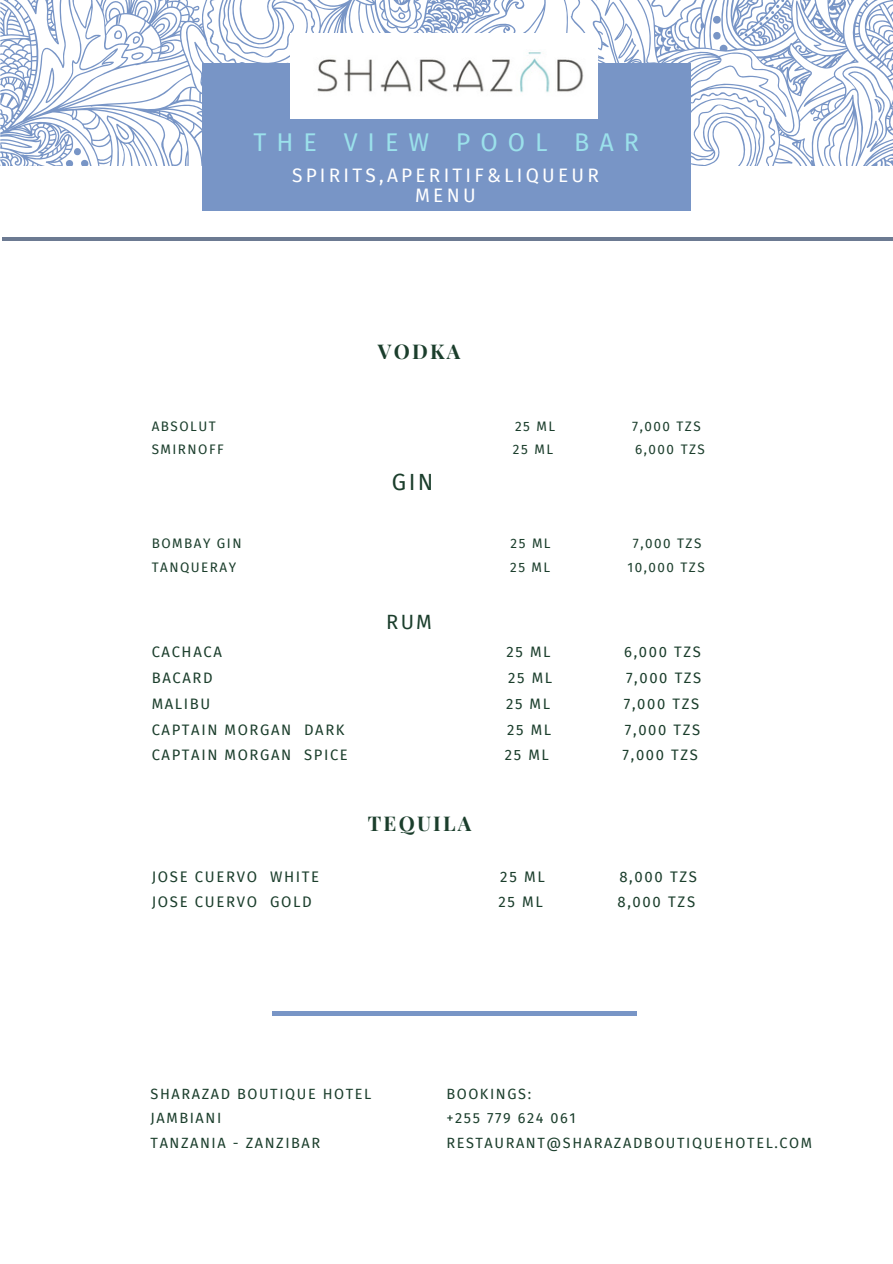
<style>
.page{position:relative;width:893px;height:1264px;background:#fff}
.page>*{position:absolute;margin:0;border:0;box-sizing:border-box;transform-origin:0 0}
.t1{font:25.05px "Fira Sans";letter-spacing:.4em;color:#9be1eb}
.t2{font:22.8px "Fira Sans";color:#1b3e2c}
.t3{font:700 20.25px "Playfair Display";letter-spacing:.11em;color:#1b3e2c}
.t4{font:20.1px "Fira Sans";color:#1b3e2c}
.t5{font:19.05px/20.2px "Fira Sans";letter-spacing:.17em;color:#fff;text-align:center}
.t6{font:15px "Fira Sans";letter-spacing:.11em;color:#1b3e2c}
.t7{font:14.85px "Fira Sans";letter-spacing:.11em;color:#1b3e2c}
.t8{font:14.55px/24.8px "Fira Sans";letter-spacing:.11em;color:#1b3e2c}
.t9{font:13.5px "Fira Sans";letter-spacing:.11em;color:#1b3e2c}
</style>
<div class="page">
<svg style="left:0;top:0;width:892px;height:165px"></svg>
<svg style="left:387px;top:0;width:128px;height:23px"></svg>
<hr style="left:3px;top:237px;width:889px;height:3px;background:#6c7a92">
<div style="left:202px;top:63px;width:488px;height:148px;background:#7895c6"></div>
<img style="left:290px;top:33px;width:307px;height:86px">
<hr style="left:272px;top:1011px;width:364px;height:4px;background:#7895c6">
<h1 class="t1" style="left:253px;top:128px;width:387px">THE VIEW POOL BAR</h1>
<p class="t5" style="left:292px;top:166px;width:308px">SPIRITS,APERITIF&amp;LIQUEUR<br>MENU</p>
<h3 class="t3" style="left:378px;top:337px;width:84px">VODKA</h3>
<p class="t9" style="left:152px;top:418px;width:65px">ABSOLUT</p>
<p class="t9" style="left:515px;top:418px;width:42px">25 ML</p>
<p class="t9" style="left:632px;top:418px;width:70px">7,000 TZS</p>
<p class="t9" style="left:152px;top:441px;width:73px">SMIRNOFF</p>
<p class="t9" style="left:513px;top:441px;width:42px">25 ML</p>
<p class="t9" style="left:635px;top:441px;width:71px">6,000 TZS</p>
<h2 class="t2" style="left:392px;top:469px;width:43px">GIN</h2>
<p class="t9" style="left:152px;top:536px;width:91px">BOMBAY GIN</p>
<p class="t9" style="left:510px;top:536px;width:42px">25 ML</p>
<p class="t9" style="left:632px;top:536px;width:70px">7,000 TZS</p>
<p class="t9" style="left:152px;top:559px;width:86px">TANQUERAY</p>
<p class="t9" style="left:510px;top:559px;width:42px">25 ML</p>
<p class="t9" style="left:627px;top:559px;width:79px">10,000 TZS</p>
<h3 class="t4" style="left:386px;top:610px;width:47px">RUM</h3>
<p class="t7" style="left:152px;top:643px;width:72px">CACHACA</p>
<p class="t7" style="left:506px;top:643px;width:46px">25 ML</p>
<p class="t7" style="left:624px;top:643px;width:78px">6,000 TZS</p>
<p class="t7" style="left:152px;top:669px;width:62px">BACARD</p>
<p class="t7" style="left:508px;top:669px;width:46px">25 ML</p>
<p class="t7" style="left:626px;top:669px;width:77px">7,000 TZS</p>
<p class="t7" style="left:152px;top:695px;width:60px">MALIBU</p>
<p class="t7" style="left:506px;top:695px;width:46px">25 ML</p>
<p class="t7" style="left:623px;top:695px;width:77px">7,000 TZS</p>
<p class="t7" style="left:152px;top:720px;width:194px">CAPTAIN MORGAN DARK</p>
<p class="t7" style="left:507px;top:720px;width:46px">25 ML</p>
<p class="t7" style="left:625px;top:720px;width:77px">7,000 TZS</p>
<p class="t7" style="left:152px;top:746px;width:197px">CAPTAIN MORGAN SPICE</p>
<p class="t7" style="left:505px;top:746px;width:46px">25 ML</p>
<p class="t7" style="left:622px;top:746px;width:77px">7,000 TZS</p>
<h3 class="t3" style="left:368px;top:809px;width:105px">TEQUILA</h3>
<p class="t6" style="left:152px;top:867px;width:169px">JOSE CUERVO WHITE</p>
<p class="t6" style="left:500px;top:867px;width:46px">25 ML</p>
<p class="t6" style="left:619px;top:867px;width:79px">8,000 TZS</p>
<p class="t6" style="left:152px;top:893px;width:161px">JOSE CUERVO GOLD</p>
<p class="t6" style="left:498px;top:893px;width:46px">25 ML</p>
<p class="t6" style="left:617px;top:893px;width:79px">8,000 TZS</p>
<p class="t8" style="left:151px;top:1081px;width:222px">SHARAZAD BOUTIQUE HOTEL<br>JAMBIANI<br>TANZANIA - ZANZIBAR</p>
<p class="t8" style="left:446px;top:1081px;width:367px">BOOKINGS:<br>+255 779 624 061<br>RESTAURANT@SHARAZADBOUTIQUEHOTEL.COM</p>
</div>
